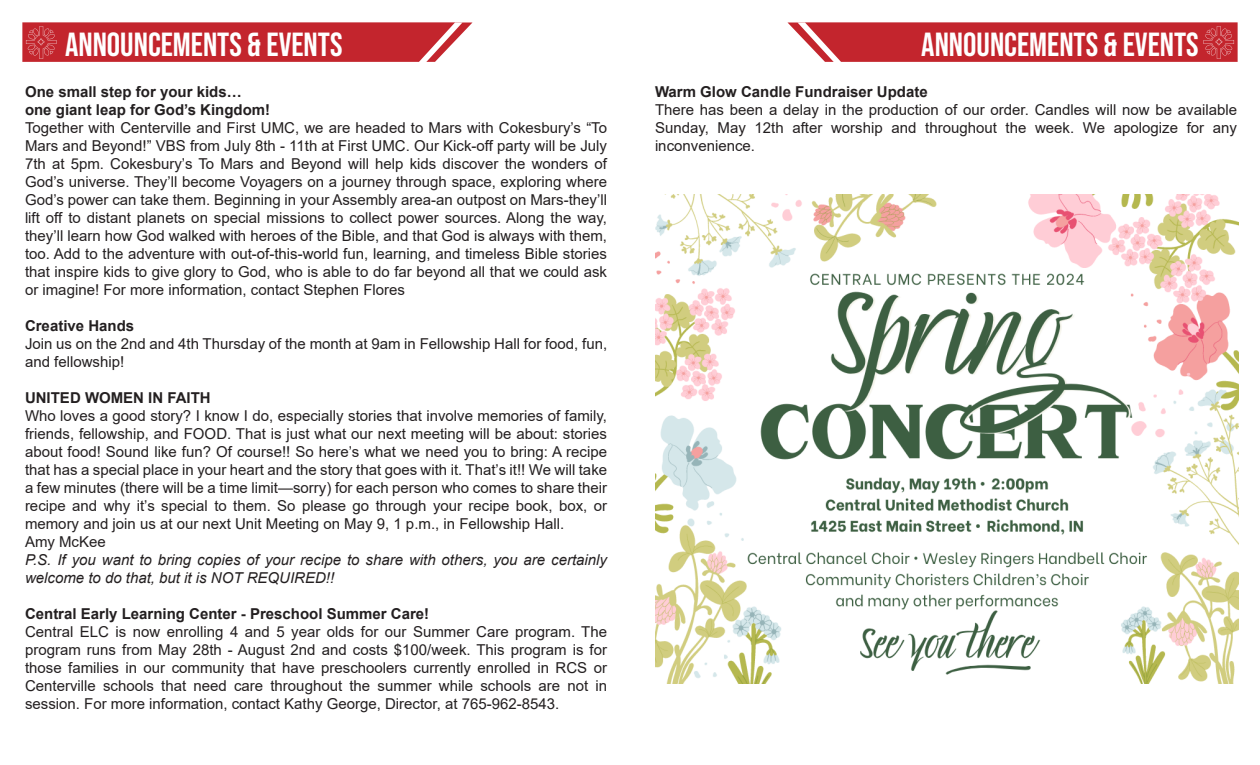
<style>
.page{position:relative;width:1260px;height:765px;background:#fff}
.page>*{position:absolute;margin:0;border:0;box-sizing:border-box;transform-origin:0 0}
.t1{font:33.38px "Bebas Neue";color:#fff}
.t2{font:15px/18px "Arial";color:#231f20;text-align:justify}
.t3{font:700 15px/18px "Arial";color:#231f20}
.t4{font:italic 15px/18px "Arial";color:#231f20}
</style>
<div class="page">
<svg style="left:788px;top:22px;width:450px;height:40px;background:#c7353c"></svg>
<svg style="left:22px;top:22px;width:450px;height:40px;background:#c7353c"></svg>
<img style="left:655px;top:195px;width:583px;height:489px">
<h1 class="t1" style="left:65px;top:25px;width:279px">ANNOUNCEMENTS &amp; EVENTS</h1>
<h1 class="t1" style="left:921px;top:25px;width:279px">ANNOUNCEMENTS &amp; EVENTS</h1>
<p class="t3" style="left:25px;top:83px;width:247px">One small step for your kids… one giant leap for God’s Kingdom!</p>
<p class="t2" style="left:25px;top:119px;width:584px">Together with Centerville and First UMC, we are headed to Mars with Cokesbury’s “To Mars and Beyond!” VBS from July 8th - 11th at First UMC. Our Kick-off party will be July 7th at 5pm. Cokesbury’s To Mars and Beyond will help kids discover the wonders of God’s universe. They’ll become Voyagers on a journey through space, exploring where God’s power can take them. Beginning in your Assembly area-an outpost on Mars-they’ll lift off to distant planets on special missions to collect power sources. Along the way, they’ll learn how God walked with heroes of the Bible, and that God is always with them, too. Add to the adventure with out-of-this-world fun, learning, and timeless Bible stories that inspire kids to give glory to God, who is able to do far beyond all that we could ask or imagine! For more information, contact Stephen Flores</p>
<p class="t3" style="left:25px;top:317px;width:111px">Creative Hands</p>
<p class="t2" style="left:25px;top:335px;width:584px">Join us on the 2nd and 4th Thursday of the month at 9am in Fellowship Hall for food, fun, and fellowship!</p>
<p class="t3" style="left:25px;top:389px;width:187px">UNITED WOMEN IN FAITH</p>
<p class="t2" style="left:25px;top:407px;width:584px;text-align:left">Who loves a good story? I know I do, especially stories that involve memories of family, friends, fellowship, and FOOD. That is just what our next meeting will be about: stories about food! Sound like fun? Of course!! So here’s what we need you to bring: A recipe that has a special place in your heart and the story that goes with it. That’s it!! We will take a few minutes (there will be a time limit—sorry) for each person who comes to share their recipe and why it’s special to them. So please go through your recipe book, box, or memory and join us at our next Unit Meeting on May 9, 1 p.m., in Fellowship Hall.<br>Amy McKee</p>
<p class="t4" style="left:25px;top:551px;width:584px">P.S. If you want to bring copies of your recipe to share with others, you are certainly welcome to do that, but it is NOT REQUIRED!!</p>
<p class="t3" style="left:25px;top:605px;width:406px">Central Early Learning Center - Preschool Summer Care!</p>
<p class="t2" style="left:25px;top:623px;width:584px">Central ELC is now enrolling 4 and 5 year olds for our Summer Care program. The program runs from May 28th - August 2nd and costs $100/week. This program is for those families in our community that have preschoolers currently enrolled in RCS or Centerville schools that need care throughout the summer while schools are not in session. For more information, contact Kathy George, Director, at 765-962-8543.</p>
<p class="t3" style="left:655px;top:83px;width:274px">Warm Glow Candle Fundraiser Update</p>
<p class="t2" style="left:655px;top:101px;width:584px">There has been a delay in the production of our order. Candles will now be available Sunday, May 12th after worship and throughout the week. We apologize for any inconvenience.</p>
</div>
